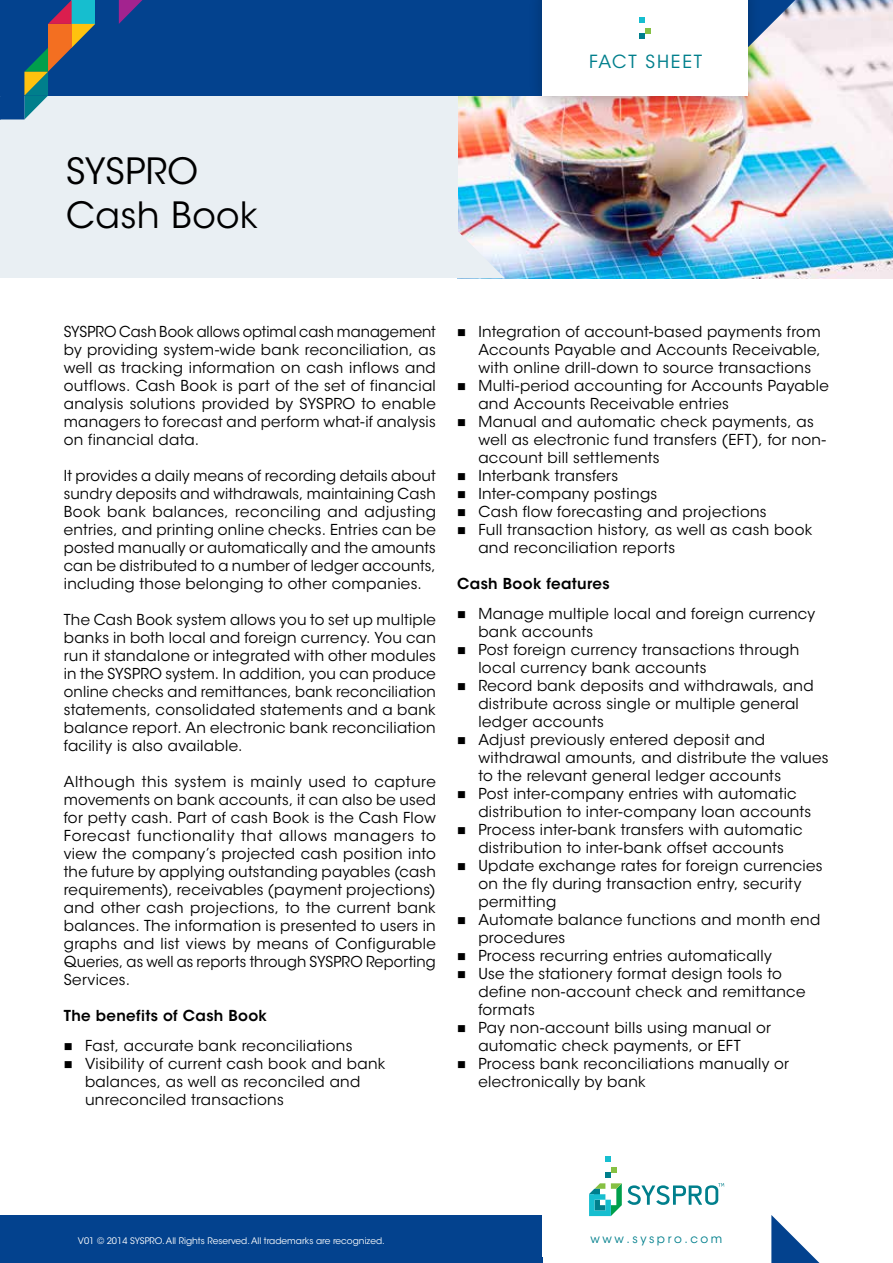
<style>
.page{position:relative;width:893px;height:1263px;background:#fff}
.page>*{position:absolute;margin:0;border:0;box-sizing:border-box;transform-origin:0 0}
.t1{font:36px/43.2px "ITC Avant Garde Std";letter-spacing:.01em;color:#000}
.t2{font:18px "ITC Avant Garde Std";letter-spacing:.1em;color:#007f8c}
.t3{font:15px/18px "ITC Avant Garde Std";letter-spacing:.02em;color:#000}
.t4{font:600 15px "ITC Avant Garde Std";letter-spacing:.025em;color:#000}
.t5{font:12px "ITC Avant Garde Std";letter-spacing:.21em;color:#007f8c}
.t6{font:9px "ITC Avant Garde Std";color:#fff}
</style>
<div class="page">
<img style="left:457px;top:0;width:436px;height:278px">
<svg style="left:457px;top:230px;width:48px;height:48px"></svg>
<div style="left:0;top:48px;width:457px;height:230px;background:#e9eff3"></div>
<div style="left:0;top:1215px;width:542px;height:48px;background:#03428e"></div>
<div style="left:0;top:0;width:748px;height:95px;background:#03428e"></div>
<svg style="left:605px;top:1156px;width:6px;height:5px"></svg>
<svg style="left:589px;top:1167px;width:135px;height:49px"></svg>
<svg style="left:762px;top:0;width:45px;height:48px"></svg>
<svg style="left:771px;top:1215px;width:49px;height:48px"></svg>
<div style="left:528px;top:0;width:234px;height:114px;background:#000;opacity:.25"></div>
<div style="left:542px;top:0;width:206px;height:95px;background:#fff"></div>
<svg style="left:639px;top:28px;width:11px;height:11px"></svg>
<svg style="left:639px;top:17px;width:6px;height:5px"></svg>
<svg style="left:119px;top:0;width:23px;height:24px"></svg>
<svg style="left:0;top:0;width:95px;height:119px"></svg>
<h1 class="t1" style="left:66px;top:150px;width:194px">SYSPRO<br>Cash Book</h1>
<p class="t2" style="left:589px;top:50px;width:115px">Fact Sheet</p>
<p class="t3" style="left:64px;top:323px;width:374px;text-align:justify">SYSPRO Cash Book allows optimal cash management by providing system-wide bank reconciliation, as well as tracking information on cash inflows and outflows. Cash Book is part of the set of financial analysis solutions provided by SYSPRO to enable managers to forecast and perform what-if analysis on financial data.</p>
<p class="t3" style="left:64px;top:467px;width:374px;text-align:justify">It provides a daily means of recording details about sundry deposits and withdrawals, maintaining Cash Book bank balances, reconciling and adjusting entries, and printing online checks. Entries can be posted manually or automatically and the amounts can be distributed to a number of ledger accounts, including those belonging to other companies.</p>
<p class="t3" style="left:64px;top:611px;width:374px;text-align:justify">The Cash Book system allows you to set up multiple banks in both local and foreign currency. You can run it standalone or integrated with other modules in the SYSPRO system. In addition, you can produce online checks and remittances, bank reconciliation statements, consolidated statements and a bank balance report. An electronic bank reconciliation facility is also available.</p>
<p class="t3" style="left:64px;top:773px;width:374px;text-align:justify">Although this system is mainly used to capture movements on bank accounts, it can also be used for petty cash. Part of cash Book is the Cash Flow Forecast functionality that allows managers to view the company’s projected cash position into the future by applying outstanding payables (cash requirements), receivables (payment projections) and other cash projections, to the current bank balances. The information is presented to users in graphs and list views by means of Configurable Queries, as well as reports through SYSPRO Reporting Services.</p>
<p class="t4" style="left:64px;top:1006px;width:205px">The benefits of Cash Book</p>
<p class="t3" style="left:64px;top:1037px;width:290px">■ Fast, accurate bank reconciliations</p>
<p class="t3" style="left:85px;top:1055px;width:302px;text-indent:-21px">■ Visibility of current cash book and bank balances, as well as reconciled and unreconciled transactions</p>
<p class="t3" style="left:478px;top:323px;width:344px;text-align:justify;text-indent:-21px">■ Integration of account-based payments from Accounts Payable and Accounts Receivable, with online drill-down to source transactions</p>
<p class="t3" style="left:478px;top:377px;width:352px;text-indent:-21px">■ Multi-period accounting for Accounts Payable and Accounts Receivable entries</p>
<p class="t3" style="left:478px;top:413px;width:349px;text-indent:-21px">■ Manual and automatic check payments, as well as electronic fund transfers (EFT), for non&shy;account bill settlements</p>
<p class="t3" style="left:457px;top:467px;width:163px">■ Interbank transfers</p>
<p class="t3" style="left:457px;top:485px;width:202px">■ Inter-company postings</p>
<p class="t3" style="left:457px;top:503px;width:311px">■ Cash flow forecasting and projections</p>
<p class="t3" style="left:478px;top:521px;width:335px;text-indent:-21px">■ Full transaction history, as well as cash book and reconciliation reports</p>
<p class="t4" style="left:457px;top:574px;width:154px">Cash Book features</p>
<p class="t3" style="left:478px;top:605px;width:338px;text-indent:-21px">■ Manage multiple local and foreign currency bank accounts</p>
<p class="t3" style="left:478px;top:641px;width:322px;text-indent:-21px">■ Post foreign currency transactions through local currency bank accounts</p>
<p class="t3" style="left:478px;top:677px;width:337px;text-indent:-21px">■ Record bank deposits and withdrawals, and distribute across single or multiple general ledger accounts</p>
<p class="t3" style="left:478px;top:731px;width:352px;text-indent:-21px">■ Adjust previously entered deposit and withdrawal amounts, and distribute the values to the relevant general ledger accounts</p>
<p class="t3" style="left:478px;top:785px;width:334px;text-indent:-21px">■ Post inter-company entries with automatic distribution to inter-company loan accounts</p>
<p class="t3" style="left:457px;top:821px;width:347px;text-align:center">■ Process inter-bank transfers with automatic distribution to inter-bank offset accounts</p>
<p class="t3" style="left:478px;top:857px;width:346px;text-indent:-21px">■ Update exchange rates for foreign currencies on the fly during transaction entry, security permitting</p>
<p class="t3" style="left:478px;top:911px;width:343px;text-indent:-21px">■ Automate balance functions and month end procedures</p>
<p class="t3" style="left:457px;top:947px;width:316px">■ Process recurring entries automatically</p>
<p class="t3" style="left:478px;top:965px;width:329px;text-indent:-21px">■ Use the stationery format design tools to define non-account check and remittance formats</p>
<p class="t3" style="left:478px;top:1019px;width:294px;text-indent:-21px">■ Pay non-account bills using manual or automatic check payments, or EFT</p>
<p class="t3" style="left:478px;top:1055px;width:312px;text-indent:-21px">■ Process bank reconciliations manually or electronically by bank</p>
<p class="t6" style="left:78px;top:1235px;width:308px">V01 © 2014 SYSPRO. All Rights Reserved. All trademarks are recognized.</p>
<p class="t5" style="left:591px;top:1231px;width:133px">www.syspro.com</p>
</div>
